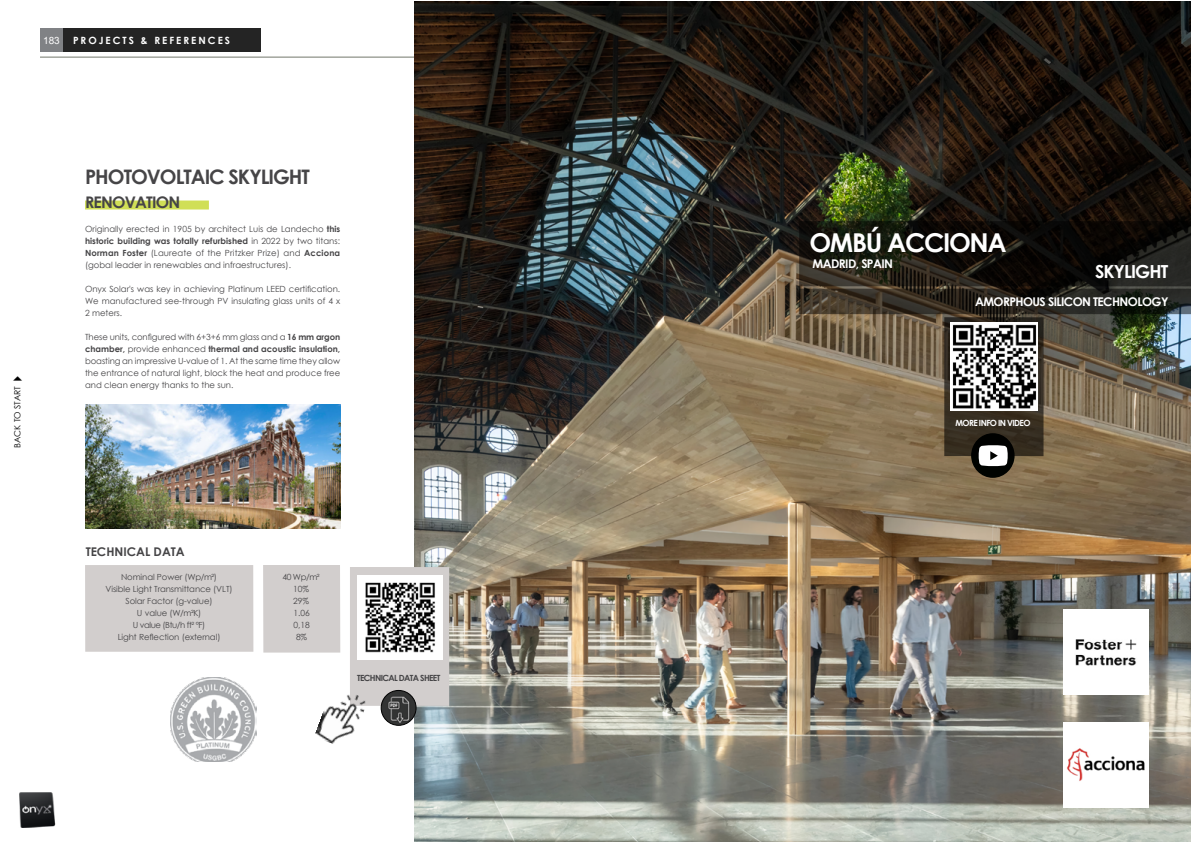
<style>
.page{position:relative;width:1191px;height:842px;background:#fff}
.page>*{position:absolute;margin:0;border:0;box-sizing:border-box;transform-origin:0 0}
.t1{font:700 26px "Century Gothic";letter-spacing:-.05em;color:#fff}
.t2{font:700 20px "Century Gothic";letter-spacing:-.05em;color:#464547}
.t3{font:700 18px "Century Gothic";letter-spacing:-.05em;color:#fff}
.t4{font:700 16px "Century Gothic";letter-spacing:-.05em;color:#464547}
.t5{font:700 12px "Century Gothic";letter-spacing:-.05em;color:#fff}
.t6{font:700 12px "Century Gothic";color:#464547}
.t7{font:700 10px "Century Gothic";letter-spacing:.2em;color:#fff}
.t8{font:10px "Arial";color:#fff}
.t9{font:8.5px/12px "Century Gothic";color:#464547;text-align:justify}
.t10{font:700 8.5px "Century Gothic";letter-spacing:-.075em;color:#464547}
.t11{font:700 8.5px "Century Gothic";letter-spacing:-.075em;color:#fff}
.t12{font:8.5px "Century Gothic";color:#000}
.t13{font:8.4px/12px "Century Gothic";letter-spacing:-.01em;color:#464547;text-align:center}
.s1{font-weight:700}
.s2{font-size:8.5px}
</style>
<div class="page">
<div style="left:40px;top:28px;width:23px;height:23px;background:#808285"></div>
<div style="left:63px;top:28px;width:198px;height:23px;background:#242424"></div>
<hr style="left:40px;top:57px;width:515px;height:1px;background:#73776c">
<img style="left:19px;top:792px;width:37px;height:36px">
<img style="left:414px;top:1px;width:777px;height:841px">
<div style="left:85px;top:201px;width:124px;height:9px;background:#d0df56"></div>
<img style="left:170px;top:677px;width:87px;height:85px">
<img style="left:1063px;top:609px;width:85px;height:85px">
<img style="left:85px;top:405px;width:255px;height:123px">
<div style="left:971px;top:433px;width:43px;height:45px;background:#000300;border-radius:50%"></div>
<svg style="left:944px;top:317px;width:99px;height:139px;background:#362f24"></svg>
<svg style="left:978px;top:445px;width:29px;height:21px"></svg>
<img style="left:950px;top:323px;width:88px;height:87px">
<div style="left:350px;top:567px;width:99px;height:139px;background:#d2cecd"></div>
<img style="left:381px;top:690px;width:35px;height:35px;border-radius:17px">
<div style="left:381px;top:690px;width:35px;height:35px;border:1px solid #000;border-radius:50%"></div>
<img style="left:357px;top:575px;width:85px;height:85px">
<div style="left:85px;top:565px;width:168px;height:87px;background:#d2cecd"></div>
<div style="left:263px;top:565px;width:77px;height:88px;background:#d2cecd"></div>
<div style="left:1063px;top:723px;width:85px;height:85px;background:#fff"></div>
<img style="left:1067px;top:748px;width:78px;height:33px">
<img style="left:315px;top:694px;width:51px;height:50px">
<svg style="left:799px;top:289px;width:392px;height:25px;background:#2b2820"></svg>
<svg style="left:799px;top:221px;width:392px;height:65px;background:#16140e"></svg>
<p class="t8" style="left:43px;top:34px;width:18px">183</p>
<p class="t7" style="left:73px;top:32px;width:158px">PROJECTS &amp; REFERENCES</p>
<p class="t12" style="left:11px;top:448px;width:63px;rotate:-90deg">BACK TO START</p>
<h2 class="t2" style="left:85px;top:162px;width:226px">PHOTOVOLTAIC SKYLIGHT</h2>
<h3 class="t4" style="left:85px;top:190px;width:97px">RENOVATION</h3>
<p class="t9" style="left:85px;top:223px;width:257px">Originally erected in 1905 by architect Luis de Landecho <span class="s1">this historic building was totally refurbished</span> in 2022 by two titans:<br><span class="s1">Norman Foster</span> (Laureate of the Pritzker Prize) and <span class="s1">Acciona </span>(gobal leader in renewables and infraestructures).</p>
<p class="t9" style="left:85px;top:283px;width:257px">Onyx Solar's was key in achieving Platinum LEED certification.<br>We manufactured see-through PV insulating glass units of 4 x 2 meters.</p>
<p class="t9" style="left:85px;top:331px;width:257px">These units, configured with 6+3+6 mm glass and a <span class="s1">16 mm argon chamber,</span> provide enhanced <span class="s1">thermal and acoustic insulation, </span>boasting an impressive U-value of 1. At the same time they allow the entrance of natural light, block the heat and produce free and clean energy thanks to the sun.</p>
<h3 class="t6" style="left:86px;top:543px;width:101px">TECHNICAL DATA</h3>
<p class="t13" style="left:105px;top:571px;width:129px">Nominal Power (Wp/m²)<br>Visible Light Transmittance (VLT)<br>Solar Factor (g-value)<br>U value (W/m²K)<br>U value (Btu/h ft² ºF)<br>Light Reflection (external)</p>
<p class="t13" style="left:282px;top:571px;width:39px"><span class="s2">40</span> Wp/m²</p>
<p class="t9" style="left:293px;top:583px;width:18px;text-align:center">10%<br>29%<br>1.06<br>0,18<br>8%</p>
<p class="t10" style="left:357px;top:671px;width:85px">TECHNICAL DATA SHEET</p>
<h1 class="t1" style="left:809px;top:222px;width:199px">OMBÚ ACCIONA</h1>
<h3 class="t5" style="left:812px;top:255px;width:82px">MADRID, SPAIN</h3>
<h3 class="t3" style="left:1095px;top:258px;width:75px">SKYLIGHT</h3>
<h3 class="t5" style="left:975px;top:293px;width:195px">AMORPHOUS SILICON TECHNOLOGY</h3>
<p class="t11" style="left:955px;top:416px;width:76px">MORE INFO IN VIDEO</p>
</div>
